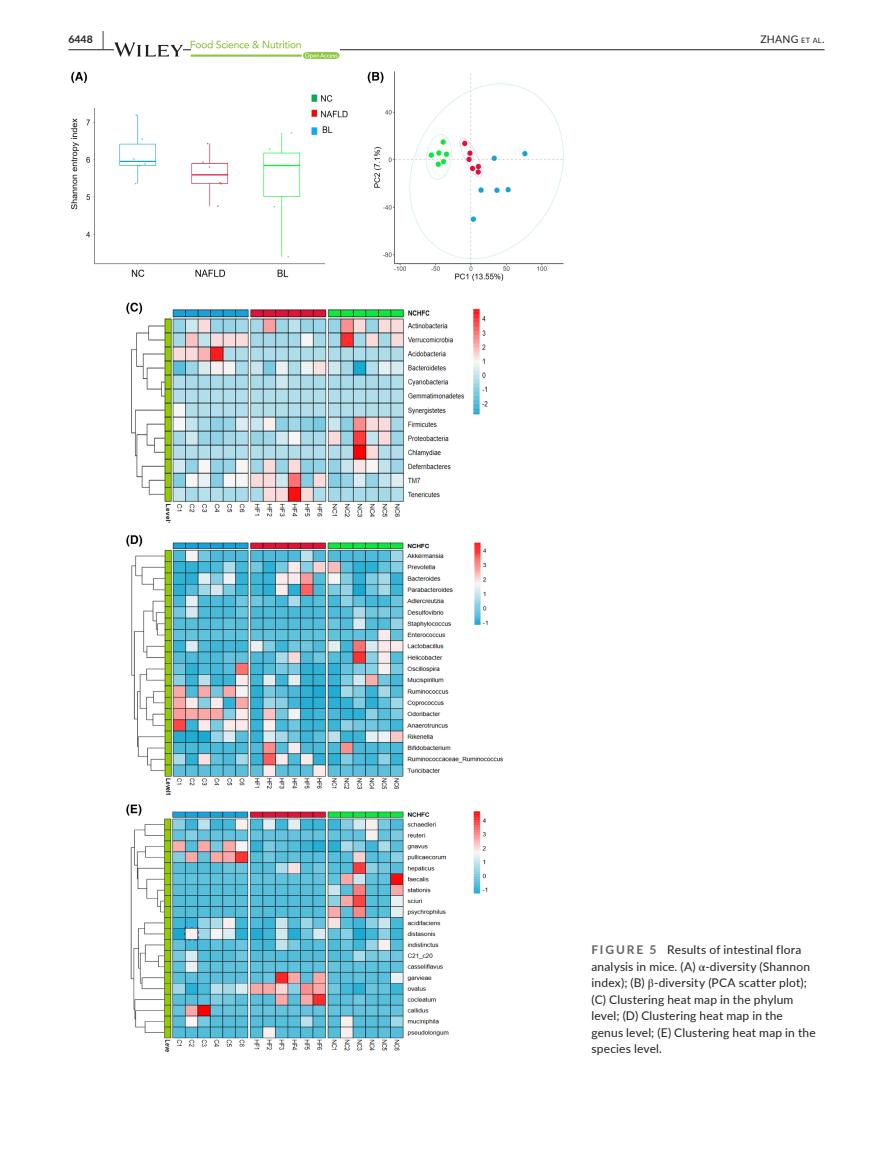
<style>
.page{position:relative;width:893px;height:1174px;background:#fff}
.page>*{position:absolute;margin:0;border:0;box-sizing:border-box;transform-origin:0 0}
.t1{font:12px/16.5px "Lato";letter-spacing:.015em;color:#231f20}
.t2{font:10.5px "Lato";letter-spacing:.025em;color:#231f20}
.t3{font:700 10.5px "Lato";color:#231f20}
.s1{font-size:19.5px}
.s2{font-size:7.35px}
.s3{font-weight:700;color:#636366}
.s4{font-family:"STIX"}
</style>
<div class="page">
<hr style="left:68px;top:49px;width:756px;height:1px;background:#231f20">
<svg style="left:114px;top:42px;width:69px;height:15px"></svg>
<svg style="left:191px;top:40px;width:148px;height:19px"></svg>
<img style="left:71px;top:71px;width:493px;height:981px">
<p class="t3" style="left:68px;top:31px;width:37px">6448 <span class="s1">|</span></p>
<p class="t2" style="left:760px;top:31px;width:65px">ZHANG <span class="s2">et al</span>.</p>
<p class="t1" style="left:591px;top:941px;width:226px"><span class="s3">FIGURE 5</span> Results of intestinal flora analysis in mice. (A) <span class="s4">α</span>-diversity (Shannon index); (B) <span class="s4">β</span>-diversity (PCA scatter plot); (C) Clustering heat map in the phylum level; (D) Clustering heat map in the genus level; (E) Clustering heat map in the species level.</p>
</div>
